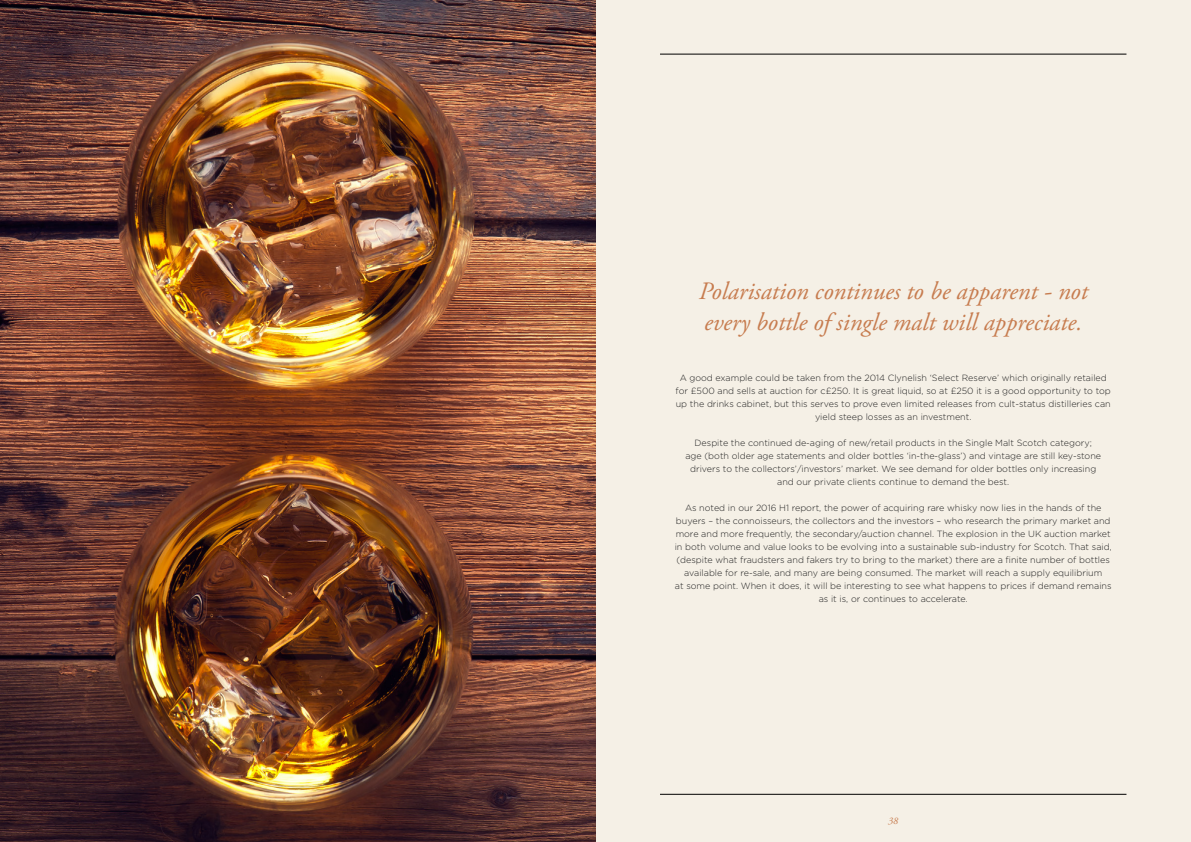
<style>
.page{position:relative;width:1191px;height:842px;background:#fff}
.page>*{position:absolute;margin:0;border:0;box-sizing:border-box;transform-origin:0 0}
.t1{font:italic 25px/31px "Adobe Garamond Pro";color:#c77c4f}
.t2{font:italic 10px "Adobe Garamond Pro";color:#c77c4f}
.t3{font:300 9px/13px "Gotham";color:#212121;text-align:center}
</style>
<div class="page">
<div style="left:595px;top:0;width:596px;height:842px;background:#f5f0e6"></div>
<hr style="left:660px;top:54px;width:466px;height:1px;background:#000">
<hr style="left:660px;top:794px;width:466px;height:1px;background:#000">
<img style="left:0;top:0;width:595px;height:842px">
<h1 class="t1" style="left:698px;top:276px;width:391px">Polarisation continues to be apparent - not every bottle of single malt will appreciate.</h1>
<p class="t3" style="left:675px;top:372px;width:437px">A good example could be taken from the 2014 Clynelish ‘Select Reserve’ which originally retailed for £500 and sells at auction for c£250. It is great liquid, so at £250 it is a good opportunity to top up the drinks cabinet, but this serves to prove even limited releases from cult-status distilleries can yield steep losses as an investment.</p>
<p class="t3" style="left:685px;top:436px;width:417px">Despite the continued de-aging of new/retail products in the Single Malt Scotch category; age (both older age statements and older bottles ‘in-the-glass’) and vintage are still key-stone drivers to the collectors’/investors’ market. We see demand for older bottles only increasing and our private clients continue to demand the best.</p>
<p class="t3" style="left:674px;top:501px;width:438px">As noted in our 2016 H1 report, the power of acquiring rare whisky now lies in the hands of the buyers – the connoisseurs, the collectors and the investors – who research the primary market and more and more frequently, the secondary/auction channel. The explosion in the UK auction market in both volume and value looks to be evolving into a sustainable sub-industry for Scotch. That said, (despite what fraudsters and fakers try to bring to the market) there are a finite number of bottles available for re-sale, and many are being consumed. The market will reach a supply equilibrium<br>at some point. When it does, it will be interesting to see what happens to prices if demand remains as it is, or continues to accelerate.</p>
<p class="t2" style="left:888px;top:814px;width:11px">4138</p>
</div>
